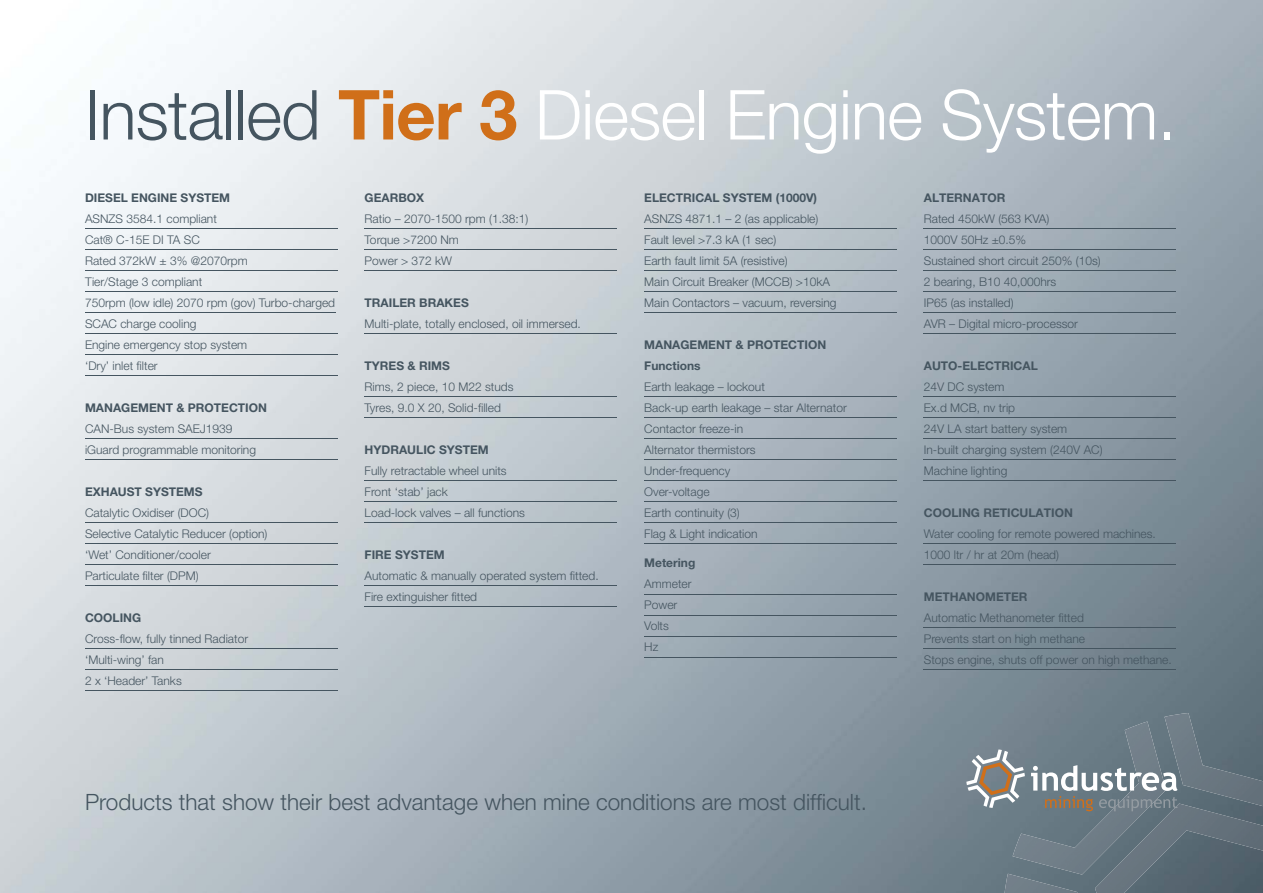
<style>
.page{position:relative;width:1263px;height:893px;background:#fff}
.page>*{position:absolute;margin:0;border:0;box-sizing:border-box;transform-origin:0 0}
.t1{font:300 69px "Helvetica Neue";letter-spacing:-.015em;color:#fff}
.t2{font:300 22.5px "Helvetica Neue";color:#455560}
.t3{font:300 12px/21px "Helvetica Neue";color:#455560}
.t4{font:700 12px/21px "Helvetica Neue";color:#455560}
.s1{color:#455560}
.s2{font-weight:700;color:#d06f19}
</style>
<div class="page">
<img style="left:0;top:0;width:1263px;height:893px">
<img style="left:1004px;top:874px;width:74px;height:19px">
<img style="left:1012px;top:721px;width:152px;height:154px">
<img style="left:1164px;top:713px;width:99px;height:90px">
<img style="left:1095px;top:803px;width:168px;height:90px">
<svg style="left:966px;top:749px;width:59px;height:59px;background:#959898"></svg>
<svg style="left:1031px;top:765px;width:146px;height:46px"></svg>
<hr style="left:85px;top:228px;width:252px;height:1px;background:#455560">
<hr style="left:85px;top:249px;width:252px;height:1px;background:#455560">
<hr style="left:85px;top:270px;width:252px;height:1px;background:#455560">
<hr style="left:85px;top:291px;width:252px;height:1px;background:#455560">
<hr style="left:85px;top:312px;width:250px;height:1px;background:#455560">
<hr style="left:85px;top:333px;width:252px;height:1px;background:#455560">
<hr style="left:85px;top:354px;width:252px;height:1px;background:#455560">
<hr style="left:85px;top:375px;width:252px;height:1px;background:#455560">
<hr style="left:85px;top:438px;width:252px;height:1px;background:#455560">
<hr style="left:85px;top:459px;width:252px;height:1px;background:#455560">
<hr style="left:85px;top:522px;width:252px;height:1px;background:#455560">
<hr style="left:85px;top:543px;width:252px;height:1px;background:#455560">
<hr style="left:85px;top:564px;width:252px;height:1px;background:#455560">
<hr style="left:85px;top:585px;width:252px;height:1px;background:#455560">
<hr style="left:85px;top:648px;width:252px;height:1px;background:#455560">
<hr style="left:85px;top:669px;width:252px;height:1px;background:#455560">
<hr style="left:85px;top:690px;width:252px;height:1px;background:#455560">
<hr style="left:365px;top:228px;width:252px;height:1px;background:#455560">
<hr style="left:365px;top:249px;width:252px;height:1px;background:#455560">
<hr style="left:365px;top:270px;width:252px;height:1px;background:#455560">
<hr style="left:365px;top:333px;width:252px;height:1px;background:#455560">
<hr style="left:365px;top:396px;width:252px;height:1px;background:#455560">
<hr style="left:365px;top:417px;width:252px;height:1px;background:#455560">
<hr style="left:365px;top:480px;width:252px;height:1px;background:#455560">
<hr style="left:365px;top:501px;width:252px;height:1px;background:#455560">
<hr style="left:365px;top:522px;width:252px;height:1px;background:#455560">
<hr style="left:365px;top:585px;width:252px;height:1px;background:#455560">
<hr style="left:365px;top:606px;width:252px;height:1px;background:#455560">
<hr style="left:644px;top:228px;width:252px;height:1px;background:#455560">
<hr style="left:644px;top:249px;width:252px;height:1px;background:#455560">
<hr style="left:644px;top:270px;width:252px;height:1px;background:#455560">
<hr style="left:644px;top:291px;width:252px;height:1px;background:#455560">
<hr style="left:644px;top:312px;width:252px;height:1px;background:#455560">
<hr style="left:644px;top:396px;width:252px;height:1px;background:#455560">
<hr style="left:644px;top:417px;width:252px;height:1px;background:#455560">
<hr style="left:644px;top:438px;width:252px;height:1px;background:#455560">
<hr style="left:644px;top:459px;width:252px;height:1px;background:#455560">
<hr style="left:644px;top:480px;width:252px;height:1px;background:#455560">
<hr style="left:644px;top:501px;width:252px;height:1px;background:#455560">
<hr style="left:644px;top:522px;width:252px;height:1px;background:#455560">
<hr style="left:644px;top:543px;width:252px;height:1px;background:#455560">
<hr style="left:644px;top:594px;width:252px;height:1px;background:#455560">
<hr style="left:644px;top:615px;width:252px;height:1px;background:#455560">
<hr style="left:644px;top:636px;width:252px;height:1px;background:#455560">
<hr style="left:644px;top:657px;width:252px;height:1px;background:#455560">
<hr style="left:924px;top:228px;width:252px;height:1px;background:#455560">
<hr style="left:924px;top:249px;width:252px;height:1px;background:#455560">
<hr style="left:924px;top:270px;width:252px;height:1px;background:#455560">
<hr style="left:924px;top:291px;width:252px;height:1px;background:#455560">
<hr style="left:924px;top:312px;width:252px;height:1px;background:#455560">
<hr style="left:924px;top:333px;width:252px;height:1px;background:#455560">
<hr style="left:924px;top:396px;width:252px;height:1px;background:#455560">
<hr style="left:924px;top:417px;width:252px;height:1px;background:#455560">
<hr style="left:924px;top:438px;width:252px;height:1px;background:#455560">
<hr style="left:924px;top:459px;width:252px;height:1px;background:#455560">
<hr style="left:924px;top:480px;width:252px;height:1px;background:#455560">
<hr style="left:924px;top:543px;width:252px;height:1px;background:#455560">
<hr style="left:924px;top:564px;width:252px;height:1px;background:#455560">
<hr style="left:924px;top:627px;width:252px;height:1px;background:#455560">
<hr style="left:924px;top:648px;width:252px;height:1px;background:#455560">
<hr style="left:924px;top:669px;width:252px;height:1px;background:#455560">
<h1 class="t1" style="left:85px;top:90px;width:1093px"><span class="s1">Installed</span> <span class="s2">Tier 3</span> Diesel Engine System.</h1>
<p class="t4" style="left:85px;top:188px;width:147px">DIESEL ENGINE SYSTEM</p>
<p class="t3" style="left:85px;top:209px;width:252px">ASNZS 3584.1 compliant<br>Cat® C-15E DI TA SC<br>Rated 372kW ± 3% @2070rpm<br>Tier/Stage 3 compliant<br>750rpm (low idle) 2070 rpm (gov) Turbo-charged<br>SCAC charge cooling<br>Engine emergency stop system<br>‘Dry’ inlet filter</p>
<p class="t4" style="left:85px;top:398px;width:183px">MANAGEMENT &amp; PROTECTION</p>
<p class="t3" style="left:85px;top:419px;width:172px">CAN-Bus system SAEJ1939 iGuard programmable monitoring</p>
<p class="t4" style="left:85px;top:482px;width:119px">EXHAUST SYSTEMS</p>
<p class="t3" style="left:85px;top:503px;width:184px">Catalytic Oxidiser (DOC)<br>Selective Catalytic Reducer (option) ‘Wet’ Conditioner/cooler<br>Particulate filter (DPM)</p>
<p class="t4" style="left:85px;top:608px;width:58px">COOLING</p>
<p class="t3" style="left:85px;top:629px;width:165px">Cross-flow, fully tinned Radiator ‘Multi-wing’ fan<br>2 x ‘Header’ Tanks</p>
<p class="t4" style="left:365px;top:188px;width:61px">GEARBOX</p>
<p class="t3" style="left:365px;top:209px;width:165px">Ratio – 2070-1500 rpm (1.38:1)<br>Torque &gt;7200 Nm<br>Power &gt; 372 kW</p>
<p class="t4" style="left:365px;top:293px;width:106px">TRAILER BRAKES</p>
<p class="t3" style="left:365px;top:314px;width:218px">Multi-plate, totally enclosed, oil immersed.</p>
<p class="t4" style="left:365px;top:356px;width:87px">TYRES &amp; RIMS</p>
<p class="t3" style="left:365px;top:377px;width:150px">Rims, 2 piece, 10 M22 studs<br>Tyres, 9.0 X 20, Solid-filled</p>
<p class="t4" style="left:365px;top:440px;width:126px">HYDRAULIC SYSTEM</p>
<p class="t3" style="left:365px;top:461px;width:162px">Fully retractable wheel units<br>Front ‘stab’ jack<br>Load-lock valves – all functions</p>
<p class="t4" style="left:365px;top:545px;width:82px">FIRE SYSTEM</p>
<p class="t3" style="left:365px;top:566px;width:236px">Automatic &amp; manually operated system fitted.<br>Fire extinguisher fitted</p>
<p class="t4" style="left:644px;top:188px;width:174px">ELECTRICAL SYSTEM (1000V)</p>
<p class="t3" style="left:644px;top:209px;width:194px">ASNZS 4871.1 – 2 (as applicable)<br>Fault level &gt;7.3 kA (1 sec)<br>Earth fault limit 5A (resistive)<br>Main Circuit Breaker (MCCB) &gt;10kA<br>Main Contactors – vacuum, reversing</p>
<p class="t4" style="left:644px;top:335px;width:183px">MANAGEMENT &amp; PROTECTION<br>Functions</p>
<p class="t3" style="left:644px;top:377px;width:204px">Earth leakage – lockout<br>Back-up earth leakage – star Alternator<br>Contactor freeze-in<br>Alternator thermistors<br>Under-frequency<br>Over-voltage<br>Earth continuity (3)<br>Flag &amp; Light indication</p>
<p class="t4" style="left:644px;top:553px;width:53px">Metering</p>
<p class="t3" style="left:644px;top:574px;width:49px">Ammeter<br>Power<br>Volts<br>Hz</p>
<p class="t4" style="left:924px;top:188px;width:83px">ALTERNATOR</p>
<p class="t3" style="left:924px;top:209px;width:178px">Rated 450kW (563 KVA)<br>1000V 50Hz ±0.5%<br>Sustained short circuit 250% (10s)<br>2 bearing, B10 40,000hrs<br>IP65 (as installed)<br>AVR – Digital micro-processor</p>
<p class="t4" style="left:924px;top:356px;width:115px">AUTO-ELECTRICAL</p>
<p class="t3" style="left:924px;top:377px;width:180px">24V DC system<br>Ex.d MCB, nv trip<br>24V LA start battery system<br>In-built charging system (240V AC)<br>Machine lighting</p>
<p class="t4" style="left:924px;top:503px;width:151px">COOLING RETICULATION</p>
<p class="t3" style="left:924px;top:524px;width:234px">Water cooling for remote powered machines.<br>1000 ltr / hr at 20m (head)</p>
<p class="t4" style="left:924px;top:587px;width:105px">METHANOMETER</p>
<p class="t3" style="left:924px;top:608px;width:249px">Automatic Methanometer fitted<br>Prevents start on high methane<br>Stops engine, shuts off power on high methane.</p>
<h2 class="t2" style="left:85px;top:794px;width:783px">Products that show their best advantage when mine conditions are most difficult.</h2>
</div>
